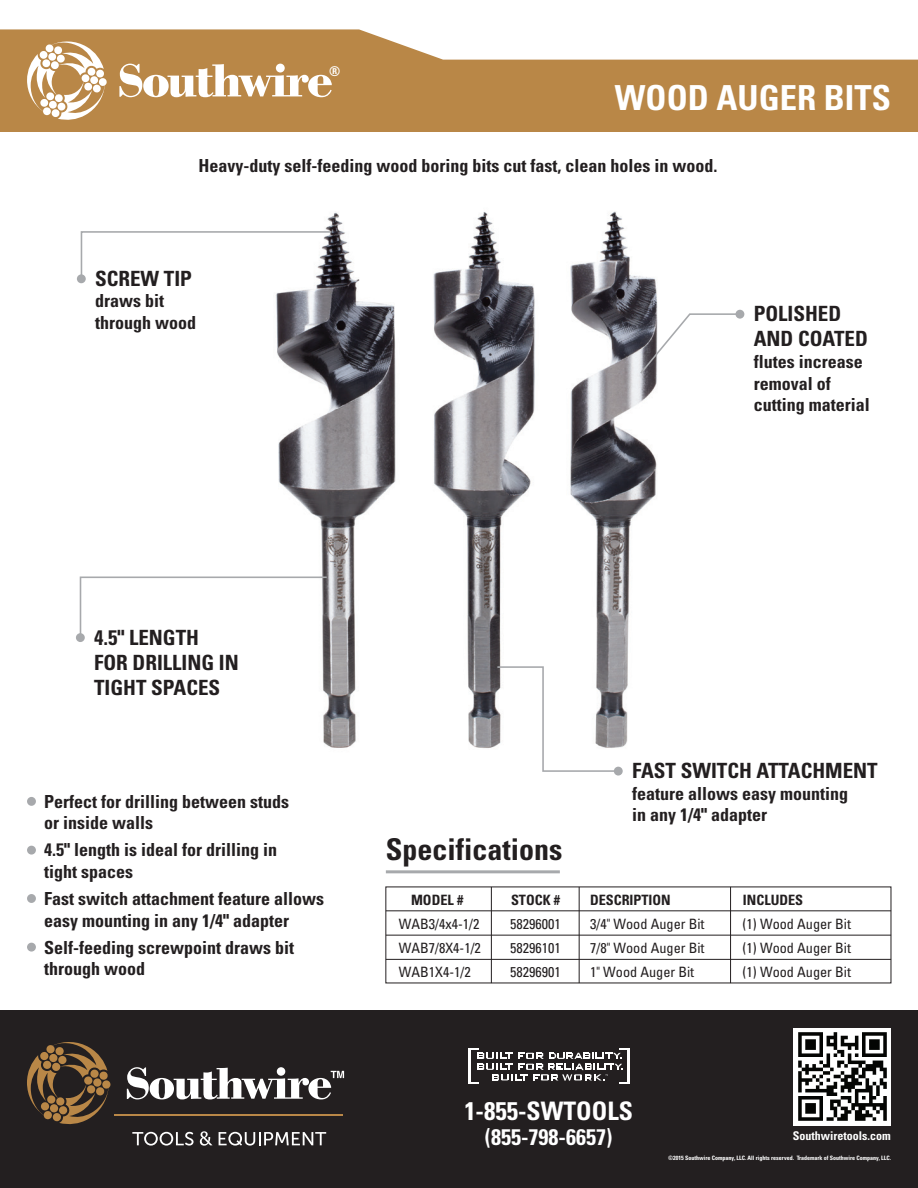
<style>
.page{position:relative;width:918px;height:1188px;background:#fff}
.page>*{position:absolute;margin:0;border:0;box-sizing:border-box;transform-origin:0 0}
.t1{font:700 condensed 34.5px "Univers";color:#fff}
.t2{font:700 condensed 30px "Univers";color:#231f20}
.t3{font:700 condensed 25.5px "Univers";color:#fff}
.t4{font:700 condensed 22.5px "Univers";color:#fff}
.t5{font:700 condensed 21px/25.2px "Univers";color:#231f20}
.t6{font:700 condensed 18px/21.6px "Univers";color:#231f20}
.t7{font:condensed 14.25px "Univers";color:#231f20}
.t8{font:700 condensed 14.25px "Univers";color:#231f20}
.t9{font:700 condensed 13.5px "Univers";color:#fff}
.t10{font:700 condensed 12px "Univers";color:#fff}
.t11{font:700 condensed 6px "Univers";color:#fff}
</style>
<div class="page">
<div style="left:0;top:7px;width:918px;height:125px;background:#b98747"></div>
<svg style="left:0;top:7px;width:918px;height:53px;fill:#fff"></svg>
<div style="left:0;top:1010px;width:918px;height:178px;background:#231f20"></div>
<hr style="left:468px;top:1048px;width:3px;height:36px;background:#fff">
<hr style="left:627px;top:1048px;width:2px;height:36px;background:#fff">
<svg style="left:471px;top:1048px;width:156px;height:36px"></svg>
<div style="left:793px;top:1028px;width:98px;height:98px;background:#fff"></div>
<svg style="left:27px;top:1042px;width:84px;height:83px"></svg>
<hr style="left:115px;top:1114px;width:228px;height:2px;background:#b98747">
<svg style="left:132px;top:1132px;width:62px;height:14px"></svg>
<svg style="left:200px;top:1131px;width:13px;height:15px"></svg>
<svg style="left:219px;top:1132px;width:107px;height:14px"></svg>
<svg style="left:127px;top:1067px;width:217px;height:32px"></svg>
<svg style="left:27px;top:40px;width:80px;height:80px"></svg>
<svg style="left:119px;top:64px;width:213px;height:33px"></svg>
<img style="left:276px;top:212px;width:120px;height:536px">
<img style="left:433px;top:212px;width:102px;height:536px">
<img style="left:570px;top:211px;width:88px;height:537px">
<div style="left:77px;top:274px;width:9px;height:9px;background:#a7a9ac;border-radius:50%"></div>
<svg style="left:80px;top:230px;width:253px;height:51px"></svg>
<div style="left:76px;top:633px;width:9px;height:9px;background:#a7a9ac;border-radius:50%"></div>
<svg style="left:79px;top:576px;width:249px;height:65px"></svg>
<div style="left:614px;top:767px;width:9px;height:9px;background:#a7a9ac;border-radius:50%"></div>
<svg style="left:496px;top:665px;width:124px;height:107px"></svg>
<div style="left:736px;top:310px;width:8px;height:9px;background:#a7a9ac;border-radius:50%"></div>
<svg style="left:639px;top:313px;width:103px;height:62px"></svg>
<div style="left:27px;top:797px;width:9px;height:9px;background:#a7a9ac;border-radius:50%"></div>
<div style="left:27px;top:943px;width:9px;height:9px;background:#a7a9ac;border-radius:50%"></div>
<div style="left:27px;top:846px;width:9px;height:9px;background:#a7a9ac;border-radius:50%"></div>
<div style="left:27px;top:894px;width:9px;height:9px;background:#a7a9ac;border-radius:50%"></div>
<hr style="left:386px;top:870px;width:174px;height:3px;background:#a7a9ac">
<hr style="left:579px;top:887px;width:1px;height:96px;background:#231f20">
<hr style="left:491px;top:887px;width:1px;height:96px;background:#231f20">
<hr style="left:386px;top:910px;width:505px;height:1px;background:#231f20">
<hr style="left:386px;top:935px;width:505px;height:1px;background:#231f20">
<hr style="left:730px;top:887px;width:1px;height:96px;background:#231f20">
<hr style="left:386px;top:959px;width:505px;height:1px;background:#231f20">
<img style="left:798px;top:1032px;width:89px;height:89px">
<p class="t9" style="left:329px;top:63px;width:13px">®</p>
<h1 class="t1" style="left:615px;top:77px;width:278px">WOOD AUGER BITS</h1>
<p class="t6" style="left:199px;top:155px;width:520px">Heavy-duty self-feeding wood boring bits cut fast, clean holes in wood.</p>
<p class="t5" style="left:95px;top:266px;width:98px">SCREW TIP</p>
<p class="t6" style="left:95px;top:290px;width:102px">draws bit through wood</p>
<p class="t5" style="left:754px;top:301px;width:116px">POLISHED<br>AND COATED</p>
<p class="t6" style="left:754px;top:351px;width:118px">flutes increase removal of cutting material</p>
<p class="t5" style="left:94px;top:625px;width:146px">4.5" LENGTH<br>FOR DRILLING IN<br>TIGHT SPACES</p>
<p class="t6" style="left:44px;top:791px;width:246px">Perfect for drilling between studs or inside walls</p>
<p class="t6" style="left:44px;top:839px;width:234px">4.5" length is ideal for drilling in tight spaces</p>
<p class="t6" style="left:44px;top:888px;width:281px">Fast switch attachment feature allows easy mounting in any 1/4" adapter</p>
<p class="t6" style="left:44px;top:936px;width:252px">Self-feeding screwpoint draws bit through wood</p>
<p class="t5" style="left:632px;top:758px;width:247px">FAST SWITCH ATTACHMENT</p>
<p class="t6" style="left:632px;top:782px;width:217px">feature allows easy mounting in any 1/4" adapter</p>
<h2 class="t2" style="left:386px;top:831px;width:178px">Specifications</h2>
<p class="t8" style="left:411px;top:891px;width:54px">MODEL #</p>
<p class="t8" style="left:511px;top:891px;width:51px">STOCK #</p>
<p class="t8" style="left:590px;top:891px;width:82px">DESCRIPTION</p>
<p class="t8" style="left:743px;top:891px;width:62px">INCLUDES</p>
<p class="t7" style="left:399px;top:915px;width:82px">WAB3/4x4-1/2</p>
<p class="t7" style="left:510px;top:915px;width:52px">58296001</p>
<p class="t7" style="left:590px;top:915px;width:116px">3/4" Wood Auger Bit</p>
<p class="t7" style="left:743px;top:915px;width:110px">(1) Wood Auger Bit</p>
<p class="t7" style="left:399px;top:939px;width:84px">WAB7/8X4-1/2</p>
<p class="t7" style="left:510px;top:939px;width:52px">58296101</p>
<p class="t7" style="left:590px;top:939px;width:116px">7/8" Wood Auger Bit</p>
<p class="t7" style="left:743px;top:939px;width:110px">(1) Wood Auger Bit</p>
<p class="t7" style="left:399px;top:963px;width:74px">WAB1X4-1/2</p>
<p class="t7" style="left:510px;top:963px;width:52px">58296901</p>
<p class="t7" style="left:590px;top:963px;width:106px">1" Wood Auger Bit</p>
<p class="t7" style="left:743px;top:963px;width:110px">(1) Wood Auger Bit</p>
<h3 class="t3" style="left:464px;top:1095px;width:170px">1-855-SWTOOLS</h3>
<p class="t4" style="left:485px;top:1123px;width:129px">(855-798-6657)</p>
<p class="t10" style="left:793px;top:1128px;width:100px">Southwiretools.com</p>
<p class="t11" style="left:668px;top:1154px;width:224px">©2015 Southwire Company, LLC. All rights reserved. Trademark of Southwire Company, LLC.</p>
</div>
